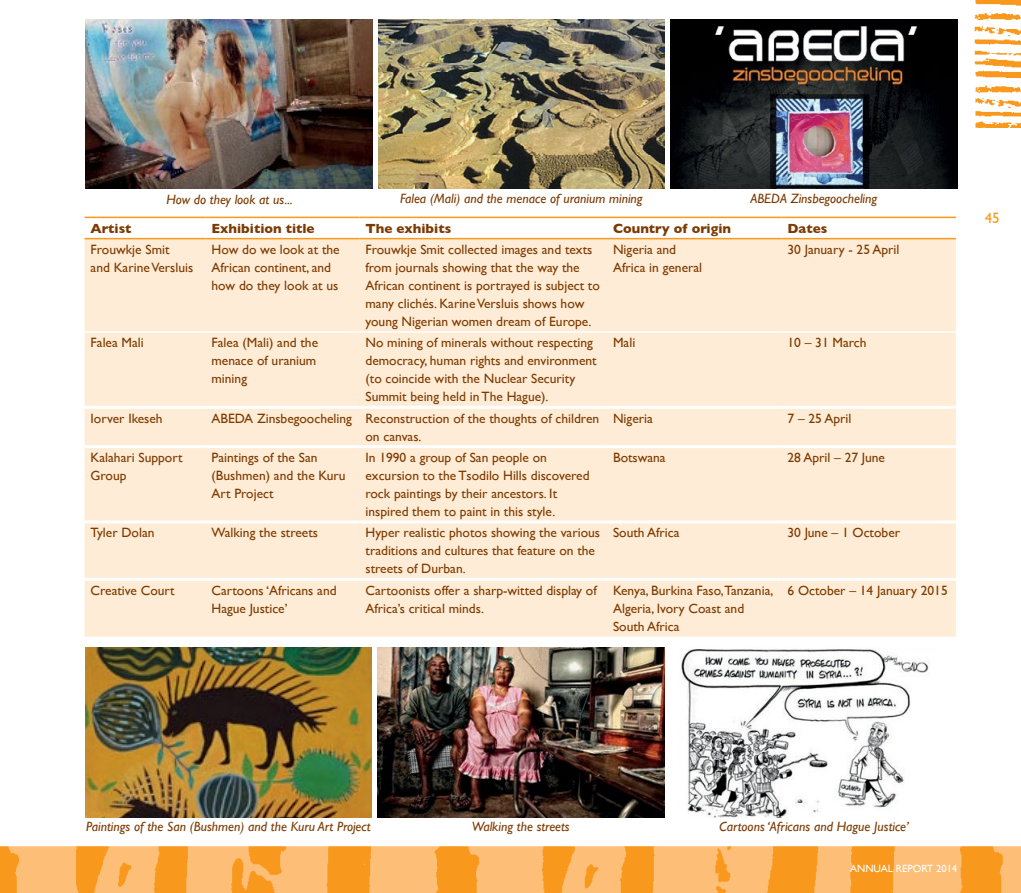
<style>
.page{position:relative;width:1021px;height:893px;background:#fff}
.page>*{position:absolute;margin:0;border:0;box-sizing:border-box;transform-origin:0 0}
.t1{font:15px "Gill Sans";color:#f8991d}
.t2{font:13.5px/18px "Gill Sans";color:#7c3a00}
.t3{font:italic 13.5px "Gill Sans";color:#7c3a00}
.t4{font:700 13.5px "Gill Sans";color:#7c3a00}
.t5{font:10.5px "Gill Sans";color:#fff}
.s1{font-style:inherit}
</style>
<div class="page">
<img style="left:0;top:846px;width:1020px;height:47px">
<img style="left:974px;top:0;width:46px;height:128px">
<img style="left:86px;top:19px;width:286px;height:170px">
<img style="left:670px;top:19px;width:287px;height:170px">
<img style="left:378px;top:19px;width:286px;height:170px">
<div style="left:85px;top:239px;width:870px;height:398px;background:#ffecd6"></div>
<hr style="left:85px;top:217px;width:120px;height:1px;background:#f8991d">
<hr style="left:205px;top:217px;width:154px;height:1px;background:#f8991d">
<hr style="left:359px;top:217px;width:248px;height:1px;background:#f8991d">
<hr style="left:607px;top:217px;width:174px;height:1px;background:#f8991d">
<hr style="left:781px;top:217px;width:174px;height:1px;background:#f8991d">
<hr style="left:85px;top:238px;width:120px;height:1px;background:#f8991d">
<hr style="left:205px;top:238px;width:154px;height:1px;background:#f8991d">
<hr style="left:359px;top:238px;width:248px;height:1px;background:#f8991d">
<hr style="left:607px;top:238px;width:174px;height:1px;background:#f8991d">
<hr style="left:781px;top:238px;width:174px;height:1px;background:#f8991d">
<hr style="left:85px;top:520px;width:120px;height:3px;background:#fff">
<hr style="left:205px;top:520px;width:154px;height:3px;background:#fff">
<hr style="left:359px;top:520px;width:248px;height:3px;background:#fff">
<hr style="left:607px;top:520px;width:174px;height:3px;background:#fff">
<hr style="left:781px;top:520px;width:174px;height:3px;background:#fff">
<hr style="left:85px;top:578px;width:120px;height:3px;background:#fff">
<hr style="left:205px;top:578px;width:154px;height:3px;background:#fff">
<hr style="left:359px;top:578px;width:248px;height:3px;background:#fff">
<hr style="left:607px;top:578px;width:174px;height:3px;background:#fff">
<hr style="left:781px;top:578px;width:174px;height:3px;background:#fff">
<hr style="left:85px;top:331px;width:120px;height:2px;background:#fff">
<hr style="left:205px;top:331px;width:154px;height:2px;background:#fff">
<hr style="left:359px;top:331px;width:248px;height:2px;background:#fff">
<hr style="left:607px;top:331px;width:174px;height:2px;background:#fff">
<hr style="left:781px;top:331px;width:174px;height:2px;background:#fff">
<hr style="left:85px;top:406px;width:120px;height:3px;background:#fff">
<hr style="left:205px;top:406px;width:154px;height:3px;background:#fff">
<hr style="left:359px;top:406px;width:248px;height:3px;background:#fff">
<hr style="left:607px;top:406px;width:174px;height:3px;background:#fff">
<hr style="left:781px;top:406px;width:174px;height:3px;background:#fff">
<hr style="left:85px;top:445px;width:120px;height:3px;background:#fff">
<hr style="left:205px;top:445px;width:154px;height:3px;background:#fff">
<hr style="left:359px;top:445px;width:248px;height:3px;background:#fff">
<hr style="left:607px;top:445px;width:174px;height:3px;background:#fff">
<hr style="left:781px;top:445px;width:174px;height:3px;background:#fff">
<img style="left:681px;top:649px;width:248px;height:168px">
<img style="left:377px;top:648px;width:287px;height:169px">
<img style="left:85px;top:648px;width:287px;height:169px">
<p class="t3" style="left:166px;top:191px;width:128px">How do they look at us...</p>
<p class="t3" style="left:400px;top:191px;width:244px">Falea (Mali) and the menace of uranium mining</p>
<p class="t3" style="left:750px;top:191px;width:128px">ABEDA Zinsbegoocheling</p>
<p class="t4" style="left:91px;top:217px;width:43px">Artist</p>
<p class="t4" style="left:211px;top:217px;width:105px">Exhibition title</p>
<p class="t4" style="left:365px;top:217px;width:87px">The exhibits</p>
<p class="t4" style="left:613px;top:217px;width:119px">Country of origin</p>
<p class="t4" style="left:787px;top:217px;width:41px">Dates</p>
<p class="t2" style="left:91px;top:240px;width:104px">Frouwkje Smit<br>and Karine Versluis</p>
<p class="t2" style="left:211px;top:240px;width:130px">How do we look at the<br>African continent, and how do they look at us</p>
<p class="t2" style="left:365px;top:240px;width:236px">Frouwkje Smit collected images and texts from journals showing that the way the African continent is portrayed is subject to many clichés. Karine Versluis shows how young Nigerian women dream of Europe.</p>
<p class="t2" style="left:613px;top:240px;width:91px">Nigeria and<br>Africa in general</p>
<p class="t2" style="left:787px;top:240px;width:113px">30 January - 25 April</p>
<p class="t2" style="left:91px;top:334px;width:55px">Falea Mali</p>
<p class="t2" style="left:211px;top:334px;width:108px">Falea (Mali) and the menace of uranium mining</p>
<p class="t2" style="left:365px;top:334px;width:233px">No mining of minerals without respecting democracy, human rights and environment (to coincide with the Nuclear Security Summit being held in The Hague).</p>
<p class="t2" style="left:613px;top:334px;width:24px">Mali</p>
<p class="t2" style="left:787px;top:334px;width:80px">10 – 31 March</p>
<p class="t2" style="left:91px;top:409px;width:74px">Iorver Ikeseh</p>
<p class="t2" style="left:365px;top:409px;width:235px;text-indent:-154px">ABEDA Zinsbegoocheling Reconstruction of the thoughts of children on canvas.</p>
<p class="t2" style="left:613px;top:409px;width:41px">Nigeria</p>
<p class="t2" style="left:787px;top:409px;width:65px">7 – 25 April</p>
<p class="t2" style="left:91px;top:448px;width:93px">Kalahari Support<br>Group</p>
<p class="t2" style="left:211px;top:448px;width:136px">Paintings of the San (Bushmen) and the Kuru<br>Art Project</p>
<p class="t2" style="left:365px;top:448px;width:226px">In 1990 a group of San people on excursion to the Tsodilo Hills discovered rock paintings by their ancestors. It inspired them to paint in this style.</p>
<p class="t2" style="left:613px;top:448px;width:54px">Botswana</p>
<p class="t2" style="left:787px;top:448px;width:99px">28 April – 27 June</p>
<p class="t2" style="left:91px;top:523px;width:65px">Tyler Dolan</p>
<p class="t2" style="left:211px;top:523px;width:108px">Walking the streets</p>
<p class="t2" style="left:365px;top:523px;width:236px">Hyper realistic photos showing the various traditions and cultures that feature on the streets of Durban.</p>
<p class="t2" style="left:613px;top:523px;width:68px">South Africa</p>
<p class="t2" style="left:787px;top:523px;width:114px">30 June – 1 October</p>
<p class="t2" style="left:91px;top:581px;width:86px">Creative Court</p>
<p class="t2" style="left:211px;top:581px;width:127px">Cartoons ‘Africans and<br>Hague Justice’</p>
<p class="t2" style="left:365px;top:581px;width:233px">Cartoonists offer a sharp-witted display of<br>Africa’s critical minds.</p>
<p class="t2" style="left:613px;top:581px;width:162px">Kenya, Burkina Faso,Tanzania,<br>Algeria, Ivory Coast and<br>South Africa</p>
<p class="t2" style="left:787px;top:581px;width:162px">6 October – 14 January 2015</p>
<p class="t1" style="left:984px;top:209px;width:16px">45</p>
<p class="t3" style="left:86px;top:819px;width:286px">Paintings of the San (Bushmen) and the Kuru Art Project</p>
<p class="t3" style="left:472px;top:819px;width:99px">Walking the streets</p>
<p class="t3" style="left:719px;top:819px;width:191px">Cartoons ‘Africans and Hague Justice’</p>
<p class="t5" style="left:850px;top:862px;width:108px">ANNUAL REPORT <span class="s1">2014</span></p>
</div>
